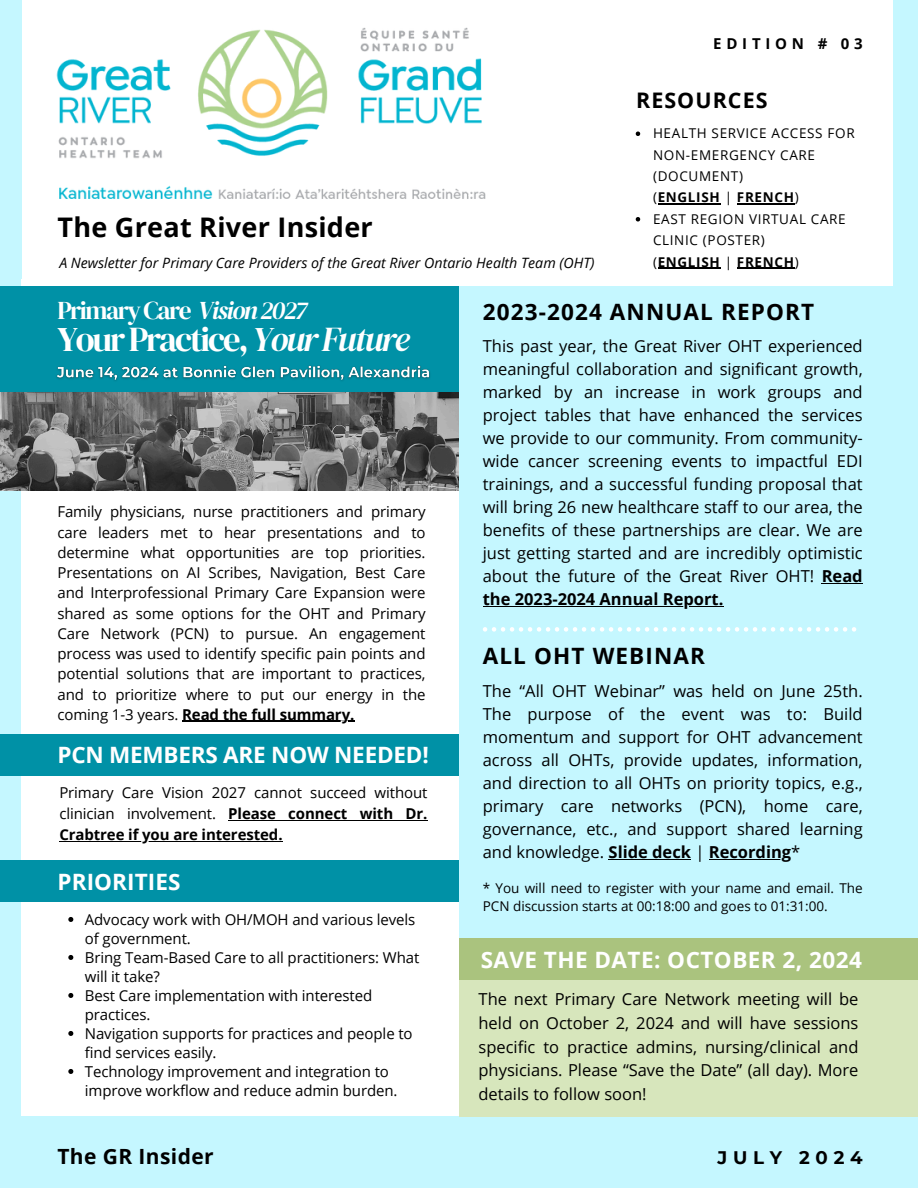
<style>
.page{position:relative;width:918px;height:1188px;background:#c5f7ff}
.page>*{position:absolute;margin:0;border:0;box-sizing:border-box;transform-origin:0 0}
.t1{font:34.5px "DM Serif Display";letter-spacing:-.06em;color:#fff}
.t2{font:700 27px "Open Sans";letter-spacing:.01em;color:#000}
.t3{font:25.35px "DM Serif Display";letter-spacing:-.06em;color:#fff}
.t4{font:700 22.5px "Open Sans";letter-spacing:.005em;color:#fff}
.t5{font:700 22.5px "Open Sans";letter-spacing:.05em;color:#000}
.t6{font:700 21.45px "Open Sans";letter-spacing:.05em;color:#000}
.t7{font:700 21px "Open Sans";letter-spacing:.02em;color:#000}
.t8{font:700 18.15px "Montserrat";letter-spacing:.32em;color:#000}
.t9{font:16.5px/23px "Open Sans";color:#000;text-align:justify}
.t10{font:700 16.5px "Open Sans";color:#000}
.t11{font:15px/20.2px "Open Sans";letter-spacing:-.005em;color:#000}
.t12{font:700 15px "Open Sans";letter-spacing:-.005em;color:#000}
.t13{font:700 15px "Open Sans";letter-spacing:.32em;color:#000}
.t14{font:italic 14.25px "Open Sans";color:#000}
.t15{font:13.5px/21.3px "Open Sans";letter-spacing:.05em;color:#000}
.t16{font:13.5px/18px "Open Sans";color:#000}
.s1{font-weight:700}
.s2{font-style:italic}
</style>
<div class="page">
<div style="left:22px;top:0;width:871px;height:285px;background:#fff"></div>
<img style="left:56px;top:27px;width:430px;height:172px">
<svg style="left:636px;top:132px;width:4px;height:4px"></svg>
<hr style="left:658px;top:204px;width:63px;height:1px;background:#000">
<hr style="left:737px;top:204px;width:58px;height:1px;background:#000">
<svg style="left:636px;top:217px;width:4px;height:5px"></svg>
<hr style="left:658px;top:268px;width:63px;height:1px;background:#000">
<hr style="left:737px;top:268px;width:58px;height:1px;background:#000">
<div style="left:22px;top:279px;width:437px;height:837px;background:#fff"></div>
<hr style="left:822px;top:583px;width:41px;height:1px;background:#000">
<hr style="left:483px;top:606px;width:241px;height:1px;background:#000">
<svg style="left:483px;top:627px;width:373px;height:5px"></svg>
<hr style="left:609px;top:859px;width:82px;height:1px;background:#000">
<hr style="left:709px;top:859px;width:82px;height:1px;background:#000">
<div style="left:0;top:286px;width:458px;height:201px;background:#0091a6"></div>
<img style="left:56px;top:365px;width:374px;height:16px">
<img style="left:0;top:393px;width:458px;height:98px">
<hr style="left:192px;top:721px;width:162px;height:1px;background:#000">
<hr style="left:228px;top:820px;width:199px;height:1px;background:#000">
<hr style="left:59px;top:841px;width:224px;height:1px;background:#000">
<svg style="left:68px;top:917px;width:5px;height:5px"></svg>
<svg style="left:68px;top:955px;width:5px;height:5px"></svg>
<svg style="left:68px;top:993px;width:5px;height:5px"></svg>
<svg style="left:68px;top:1031px;width:5px;height:5px"></svg>
<svg style="left:68px;top:1069px;width:5px;height:5px"></svg>
<div style="left:0;top:734px;width:459px;height:41px;background:#0091a6"></div>
<div style="left:0;top:860px;width:459px;height:42px;background:#0091a6"></div>
<div style="left:459px;top:970px;width:459px;height:146px;background:#d7e6bc"></div>
<div style="left:459px;top:938px;width:459px;height:42px;background:#aac37e"></div>
<p class="t2" style="left:57px;top:209px;width:317px">The Great River Insider</p>
<p class="t14" style="left:59px;top:252px;width:537px">A Newsletter for Primary Care Providers of the Great River Ontario Health Team (OHT)</p>
<p class="t13" style="left:713px;top:33px;width:151px">EDITION # 03</p>
<h2 class="t6" style="left:636px;top:86px;width:133px">RESOURCES</h2>
<p class="t15" style="left:653px;top:122px;width:203px">HEALTH SERVICE ACCESS FOR<br>NON-EMERGENCY CARE (DOCUMENT)<br>(<span class="s1">ENGLISH</span> | <span class="s1">FRENCH</span>)</p>
<h4 class="t15" style="left:653px;top:208px;width:194px">EAST REGION VIRTUAL CARE<br>CLINIC (POSTER)<br>(<span class="s1">ENGLISH</span> | <span class="s1">FRENCH</span>)</h4>
<p class="t3" style="left:57px;top:293px;width:251px">Primary Care <span class="s2">Vision 2027</span></p>
<p class="t1" style="left:57px;top:316px;width:354px">Your Practice, <span class="s2">Your Future</span></p>
<p class="t11" style="left:57px;top:501px;width:370px;text-align:justify">Family physicians, nurse practitioners and primary care leaders met to hear presentations and to determine what opportunities are top priorities.<br>Presentations on AI Scribes, Navigation, Best Care and Interprofessional Primary Care Expansion were shared as some options for the OHT and Primary Care Network (PCN) to pursue. An engagement process was used to identify specific pain points and potential solutions that are important to practices, and to prioritize where to put our energy in the coming 1-3 years. <span class="s1">Read the full summary.</span></p>
<h5 class="t4" style="left:57px;top:739px;width:373px">PCN MEMBERS ARE NOW NEEDED!</h5>
<h4 class="t11" style="left:59px;top:782px;width:370px;line-height:21px">Primary Care Vision 2027 cannot succeed without clinician involvement. <span class="s1">Please connect with Dr.</span></h4>
<p class="t12" style="left:59px;top:824px;width:225px">Crabtree if you are interested.</p>
<h6 class="t4" style="left:57px;top:866px;width:125px">PRIORITIES</h6>
<p class="t11" style="left:85px;top:910px;width:332px;line-height:19px">Advocacy work with OH/MOH and various levels of government.</p>
<h4 class="t11" style="left:85px;top:948px;width:336px;line-height:19px">Bring Team-Based Care to all practitioners: What will it take?</h4>
<h4 class="t11" style="left:85px;top:986px;width:289px;line-height:19px">Best Care implementation with interested practices.</h4>
<h4 class="t11" style="left:85px;top:1024px;width:329px;line-height:19px">Navigation supports for practices and people to find services easily.</h4>
<p class="t11" style="left:85px;top:1062px;width:314px;line-height:19px">Technology improvement and integration to improve workflow and reduce admin burden.</p>
<p class="t7" style="left:57px;top:1141px;width:158px">The GR Insider</p>
<h4 class="t5" style="left:483px;top:296px;width:333px">2023-2024 ANNUAL REPORT</h4>
<p class="t9" style="left:483px;top:334px;width:381px">This past year, the Great River OHT experienced meaningful collaboration and significant growth, marked by an increase in work groups and project tables that have enhanced the services we provide to our community. From community&shy;wide cancer screening events to impactful EDI trainings, and a successful funding proposal that will bring 26 new healthcare staff to our area, the benefits of these partnerships are clear. We are just getting started and are incredibly optimistic about the future of the Great River OHT! <span class="s1">Read</span></p>
<p class="t10" style="left:483px;top:587px;width:242px">the 2023-2024 Annual Report.</p>
<p class="t5" style="left:483px;top:640px;width:224px">ALL OHT WEBINAR</p>
<p class="t9" style="left:483px;top:680px;width:381px">The “All OHT Webinar” was held on June 25th.<br>The purpose of the event was to: Build momentum and support for OHT advancement across all OHTs, provide updates, information, and direction to all OHTs on priority topics, e.g., primary care networks (PCN), home care, governance, etc., and support shared learning and knowledge. <span class="s1">Slide deck</span> | <span class="s1">Recording</span>*</p>
<p class="t16" style="left:483px;top:879px;width:381px">* You will need to register with your name and email. The<br>PCN discussion starts at 00:18:00 and goes to 01:31:00.</p>
<h3 class="t4" style="left:481px;top:944px;width:383px">SAVE THE DATE: OCTOBER 2, 2024</h3>
<p class="t9" style="left:479px;top:987px;width:381px;line-height:23.7px">The next Primary Care Network meeting will be held on October 2, 2024 and will have sessions specific to practice admins, nursing/clinical and physicians. Please “Save the Date” (all day). More details to follow soon!</p>
<p class="t8" style="left:717px;top:1147px;width:147px">JULY 2024</p>
</div>
